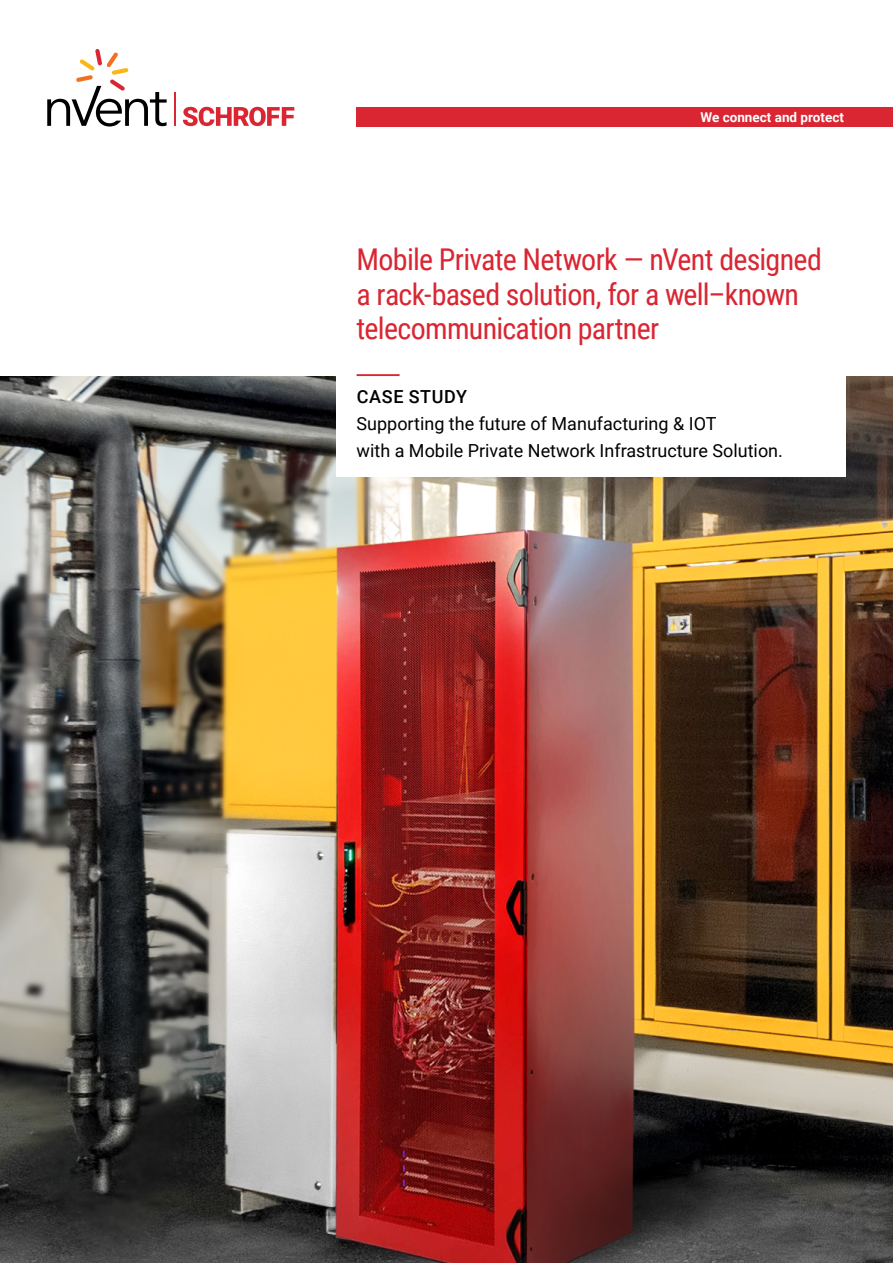
<style>
.page{position:relative;width:893px;height:1263px;background:#fff}
.page>*{position:absolute;margin:0;border:0;box-sizing:border-box;transform-origin:0 0}
.t1{font:30px/34.5px "Roboto Condensed";letter-spacing:-.025em;color:#d92632}
.t2{font:18px/27px "Roboto";color:#000}
.t3{font:500 18px "Roboto";letter-spacing:.035em;color:#000}
.t4{font:700 13.5px "Roboto";color:#fff}
</style>
<div class="page">
<img style="left:0;top:376px;width:893px;height:887px">
<div style="left:336px;top:227px;width:510px;height:250px;background:#fff"></div>
<hr style="left:357px;top:374px;width:43px;height:2px;background:#d92632">
<svg style="left:47px;top:49px;width:120px;height:78px"></svg>
<svg style="left:183px;top:107px;width:111px;height:19px"></svg>
<hr style="left:174px;top:92px;width:1px;height:34px;background:#d92632">
<div style="left:357px;top:107px;width:536px;height:20px;background:#d92632"></div>
<p class="t4" style="left:700px;top:107px;width:145px">We connect and protect</p>
<p class="t1" style="left:357px;top:241px;width:467px">Mobile Private Network — nVent designed a rack-based solution, for a well–known telecommunication partner</p>
<p class="t3" style="left:357px;top:384px;width:112px">CASE STUDY</p>
<p class="t2" style="left:357px;top:409px;width:428px">Supporting the future of Manufacturing &amp; IOT<br>with a Mobile Private Network Infrastructure Solution.</p>
</div>
